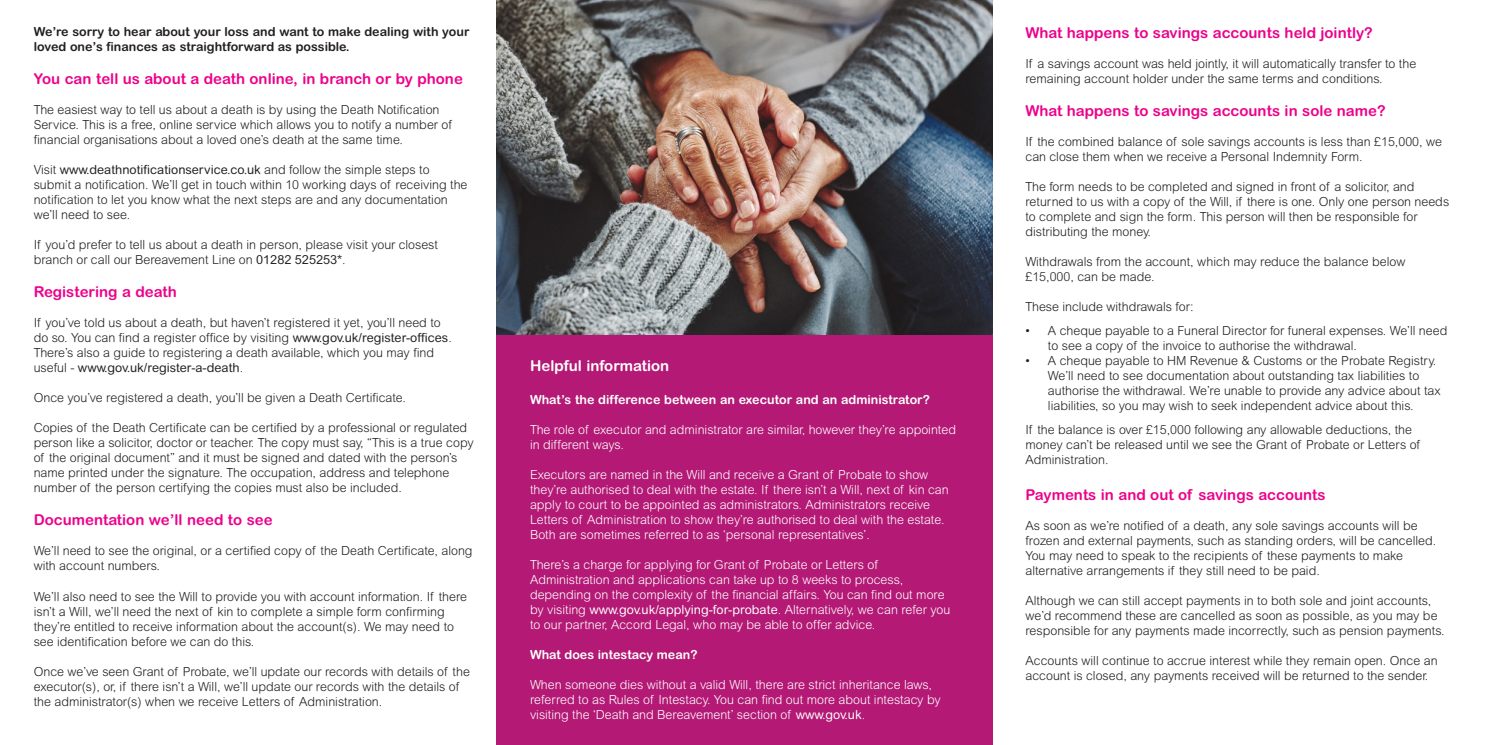
<style>
.page{position:relative;width:1489px;height:745px;background:#fff}
.page>*{position:absolute;margin:0;border:0;box-sizing:border-box;transform-origin:0 0}
.t1{font:700 15px "Arial Rounded MT Std";color:#ed028c}
.t2{font:700 15px "Arial Rounded MT Std";color:#fff}
.t3{font:300 12.5px/15px "Arial Rounded MT Std";color:#231f20}
.t4{font:300 12.5px/15px "Arial Rounded MT Std";color:#fff}
.t5{font:700 12.5px/15px "Arial Rounded MT Std";color:#231f20}
.t6{font:700 12.5px "Arial Rounded MT Std";color:#fff}
.s1{font-weight:400}
</style>
<div class="page">
<div style="left:496px;top:310px;width:496px;height:434px;background:#b31975"></div>
<img style="left:496px;top:0;width:496px;height:334px">
<p class="t5" style="left:34px;top:24px;width:437px">We’re sorry to hear about your loss and want to make dealing with your loved one’s finances as straightforward as possible.</p>
<p class="t1" style="left:34px;top:70px;width:431px">You can tell us about a death online, in branch or by phone</p>
<p class="t3" style="left:34px;top:102px;width:420px">The easiest way to tell us about a death is by using the Death Notification<br>Service. This is a free, online service which allows you to notify a number of financial organisations about a loved one’s death at the same time.</p>
<p class="t3" style="left:34px;top:162px;width:435px">Visit <span class="s1">www.deathnotificationservice.co.uk</span> and follow the simple steps to submit a notification. We’ll get in touch within 10 working days of receiving the notification to let you know what the next steps are and any documentation we’ll need to see.</p>
<p class="t3" style="left:34px;top:237px;width:406px">If you’d prefer to tell us about a death in person, please visit your closest branch or call our Bereavement Line on <span class="s1">01282 525253*</span>.</p>
<p class="t1" style="left:34px;top:283px;width:144px">Registering a death</p>
<p class="t3" style="left:34px;top:315px;width:419px">If you’ve told us about a death, but haven’t registered it yet, you’ll need to do so. You can find a register office by visiting <span class="s1">www.gov.uk/register-offices</span>.<br>There’s also a guide to registering a death available, which you may find useful - <span class="s1">www.gov.uk/register-a-death</span>.</p>
<p class="t3" style="left:34px;top:390px;width:374px">Once you’ve registered a death, you’ll be given a Death Certificate.</p>
<p class="t3" style="left:34px;top:420px;width:441px">Copies of the Death Certificate can be certified by a professional or regulated person like a solicitor, doctor or teacher. The copy must say, “This is a true copy of the original document” and it must be signed and dated with the person’s name printed under the signature. The occupation, address and telephone number of the person certifying the copies must also be included.</p>
<p class="t1" style="left:34px;top:511px;width:240px">Documentation we’ll need to see</p>
<p class="t3" style="left:34px;top:543px;width:440px">We’ll need to see the original, or a certified copy of the Death Certificate, along with account numbers.</p>
<p class="t3" style="left:34px;top:588px;width:435px">We’ll also need to see the Will to provide you with account information. If there isn’t a Will, we’ll need the next of kin to complete a simple form confirming they’re entitled to receive information about the account(s). We may need to see identification before we can do this.</p>
<p class="t3" style="left:34px;top:663px;width:438px">Once we’ve seen Grant of Probate, we’ll update our records with details of the executor(s), or, if there isn’t a Will, we’ll update our records with the details of the administrator(s) when we receive Letters of Administration.</p>
<p class="t2" style="left:530px;top:356px;width:141px">Helpful information</p>
<p class="t6" style="left:530px;top:392px;width:401px">What’s the difference between an executor and an administrator?</p>
<p class="t4" style="left:530px;top:421px;width:427px">The role of executor and administrator are similar, however they’re appointed in different ways.</p>
<p class="t4" style="left:530px;top:466px;width:420px">Executors are named in the Will and receive a Grant of Probate to show they’re authorised to deal with the estate. If there isn’t a Will, next of kin can apply to court to be appointed as administrators. Administrators receive Letters of Administration to show they’re authorised to deal with the estate.<br>Both are sometimes referred to as ‘personal representatives’.</p>
<p class="t4" style="left:530px;top:556px;width:422px">There’s a charge for applying for Grant of Probate or Letters of Administration and applications can take up to 8 weeks to process, depending on the complexity of the financial affairs. You can find out more by visiting <span class="s1">www.gov.uk/applying-for-probate</span>. Alternatively, we can refer you to our partner, Accord Legal, who may be able to offer advice.</p>
<p class="t6" style="left:530px;top:647px;width:169px">What does intestacy mean?</p>
<p class="t4" style="left:530px;top:676px;width:412px">When someone dies without a valid Will, there are strict inheritance laws, referred to as Rules of Intestacy. You can find out more about intestacy by visiting the ‘Death and Bereavement’ section of <span class="s1">www.gov.uk</span>.</p>
<p class="t1" style="left:1025px;top:23px;width:349px">What happens to savings accounts held jointly?</p>
<p class="t3" style="left:1025px;top:56px;width:392px">If a savings account was held jointly, it will automatically transfer to the remaining account holder under the same terms and conditions.</p>
<p class="t1" style="left:1025px;top:101px;width:361px">What happens to savings accounts in sole name?</p>
<p class="t3" style="left:1025px;top:134px;width:418px">If the combined balance of sole savings accounts is less than £15,000, we can close them when we receive a Personal Indemnity Form.</p>
<p class="t3" style="left:1025px;top:179px;width:425px">The form needs to be completed and signed in front of a solicitor, and returned to us with a copy of the Will, if there is one. Only one person needs to complete and sign the form. This person will then be responsible for distributing the money.</p>
<p class="t3" style="left:1025px;top:254px;width:381px">Withdrawals from the account, which may reduce the balance below £15,000, can be made.</p>
<p class="t3" style="left:1025px;top:299px;width:170px">These include withdrawals for:</p>
<p class="t3" style="left:1047px;top:323px;width:401px;text-indent:-22px">• A cheque payable to a Funeral Director for funeral expenses. We’ll need to see a copy of the invoice to authorise the withdrawal.</p>
<p class="t3" style="left:1047px;top:353px;width:394px;text-indent:-22px">• A cheque payable to HM Revenue &amp; Customs or the Probate Registry.<br>We’ll need to see documentation about outstanding tax liabilities to authorise the withdrawal. We’re unable to provide any advice about tax liabilities, so you may wish to seek independent advice about this.</p>
<p class="t3" style="left:1025px;top:422px;width:396px">If the balance is over £15,000 following any allowable deductions, the money can’t be released until we see the Grant of Probate or Letters of<br>Administration.</p>
<p class="t1" style="left:1025px;top:485px;width:302px">Payments in and out of savings accounts</p>
<p class="t3" style="left:1025px;top:518px;width:412px">As soon as we’re notified of a death, any sole savings accounts will be frozen and external payments, such as standing orders, will be cancelled.</p>
<p class="t3" style="left:1025px;top:548px;width:379px">You may need to speak to the recipients of these payments to make alternative arrangements if they still need to be paid.</p>
<p class="t3" style="left:1025px;top:593px;width:420px">Although we can still accept payments in to both sole and joint accounts, we’d recommend these are cancelled as soon as possible, as you may be responsible for any payments made incorrectly, such as pension payments.</p>
<p class="t3" style="left:1025px;top:653px;width:413px">Accounts will continue to accrue interest while they remain open. Once an account is closed, any payments received will be returned to the sender.</p>
</div>
